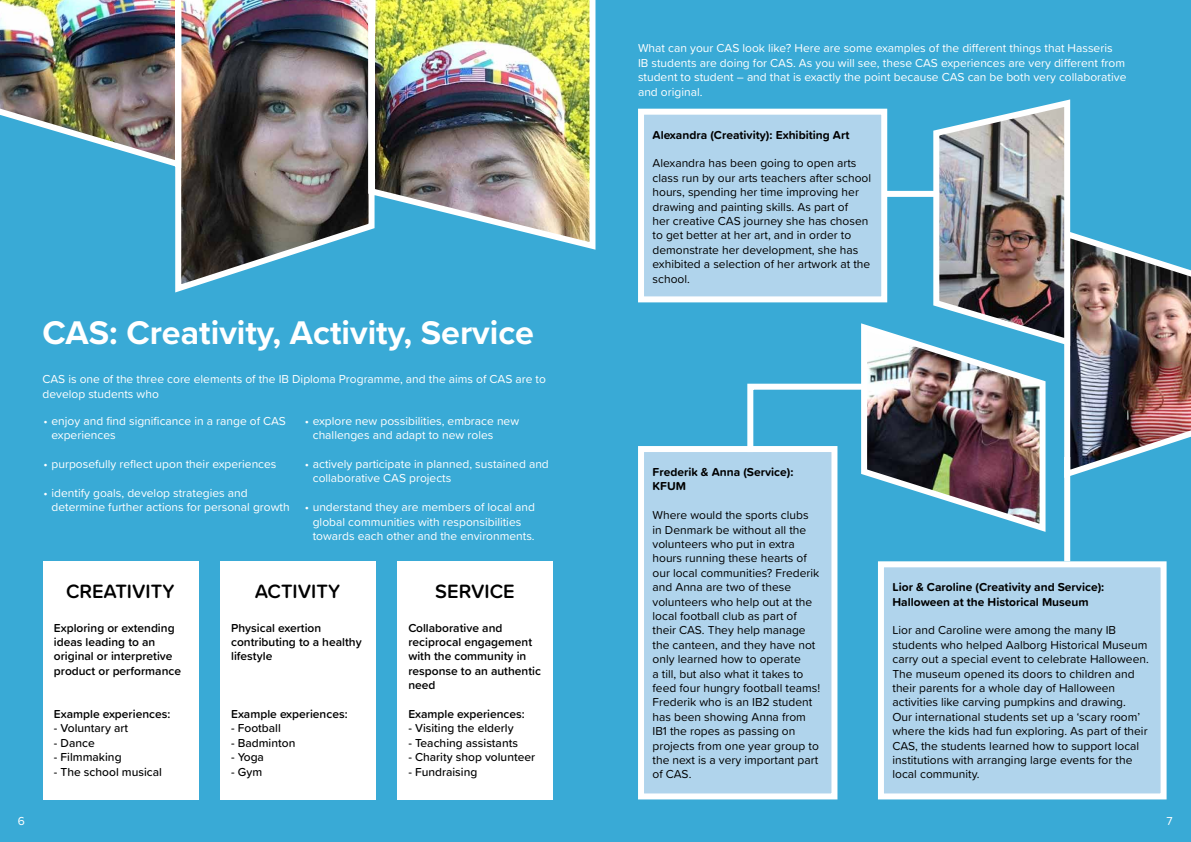
<style>
.page{position:relative;width:1191px;height:842px;background:#39aad6}
.page>*{position:absolute;margin:0;border:0;box-sizing:border-box;transform-origin:0 0}
.t1{font:700 34px "Proxima Nova";color:#fff}
.t2{font:600 20px "Proxima Soft";color:#000}
.t3{font:12px/14.4px "Proxima Soft";color:#000}
.t4{font:12px/14.4px "Proxima Soft";color:#fff}
.t5{font:600 12px/14.4px "Proxima Soft";color:#000}
.t6{font:500 12px "Proxima Soft";color:#000}
.t7{font:700 12px/14.4px "Proxima Soft";color:#000}
</style>
<div class="page">
<div style="left:881px;top:564px;width:282px;height:232px;background:#b0d4ec"></div>
<div style="left:878px;top:561px;width:288px;height:238px;border:6px solid #fff"></div>
<div style="left:641px;top:112px;width:243px;height:187px;background:#b0d4ec"></div>
<div style="left:638px;top:109px;width:249px;height:193px;border:6px solid #fff"></div>
<div style="left:641px;top:449px;width:193px;height:347px;background:#b0d4ec"></div>
<div style="left:638px;top:446px;width:199px;height:353px;border:6px solid #fff"></div>
<div style="left:43px;top:561px;width:155px;height:238px;background:#fff"></div>
<div style="left:397px;top:561px;width:156px;height:238px;background:#fff"></div>
<div style="left:220px;top:561px;width:156px;height:238px;background:#fff"></div>
<img style="left:930px;top:99px;width:261px;height:383px">
<img style="left:861px;top:319px;width:189px;height:213px">
<div style="left:1064px;top:457px;width:6px;height:104px;background:#fff"></div>
<div style="left:884px;top:191px;width:51px;height:6px;background:#fff"></div>
<svg style="left:744px;top:381px;width:125px;height:77px"></svg>
<img style="left:0;top:0;width:596px;height:293px">
<p class="t4" style="left:638px;top:41px;width:490px">What can your CAS look like? Here are some examples of the different things that Hasseris<br>IB students are doing for CAS. As you will see, these CAS experiences are very different from student to student – and that is exactly the point because CAS can be both very collaborative and original.</p>
<h1 class="t1" style="left:43px;top:308px;width:493px">CAS: Creativity, Activity, Service</h1>
<p class="t4" style="left:43px;top:372px;width:505px">CAS is one of the three core elements of the IB Diploma Programme, and the aims of CAS are to develop students who</p>
<p class="t4" style="left:52px;top:413px;width:236px;text-indent:-8px">• enjoy and find significance in a range of CAS experiences</p>
<p class="t4" style="left:44px;top:456px;width:234px">• purposefully reflect upon their experiences</p>
<p class="t4" style="left:52px;top:485px;width:240px;text-indent:-8px">• identify goals, develop strategies and determine further actions for personal growth</p>
<p class="t4" style="left:313px;top:413px;width:208px;text-indent:-8px">• explore new possibilities, embrace new challenges and adapt to new roles</p>
<p class="t4" style="left:313px;top:456px;width:238px;text-indent:-8px">• actively participate in planned, sustained and collaborative CAS projects</p>
<p class="t4" style="left:313px;top:499px;width:224px;text-indent:-8px">• understand they are members of local and global communities with responsibilities towards each other and the environments.</p>
<h2 class="t2" style="left:66px;top:576px;width:110px">CREATIVITY</h2>
<p class="t5" style="left:54px;top:620px;width:129px">Exploring or extending ideas leading to an original or interpretive product or performance</p>
<p class="t5" style="left:54px;top:706px;width:118px">Example experiences:</p>
<p class="t6" style="left:54px;top:719px;width:76px">- Voluntary art</p>
<p class="t6" style="left:54px;top:734px;width:42px">- Dance</p>
<p class="t6" style="left:54px;top:748px;width:69px">- Filmmaking</p>
<p class="t6" style="left:54px;top:762px;width:110px">- The school musical</p>
<h2 class="t2" style="left:255px;top:576px;width:87px">ACTIVITY</h2>
<p class="t5" style="left:231px;top:620px;width:132px">Physical exertion contributing to a healthy lifestyle</p>
<p class="t5" style="left:231px;top:706px;width:118px">Example experiences:</p>
<p class="t6" style="left:231px;top:719px;width:51px">- Football</p>
<p class="t6" style="left:231px;top:734px;width:66px">- Badminton</p>
<p class="t6" style="left:231px;top:748px;width:34px">- Yoga</p>
<p class="t6" style="left:231px;top:762px;width:33px">- Gym</p>
<h2 class="t2" style="left:435px;top:576px;width:81px">SERVICE</h2>
<p class="t5" style="left:408px;top:620px;width:134px">Collaborative and reciprocal engagement with the community in response to an authentic need</p>
<p class="t5" style="left:408px;top:706px;width:118px">Example experiences:</p>
<p class="t6" style="left:408px;top:719px;width:107px">- Visiting the elderly</p>
<p class="t6" style="left:408px;top:734px;width:111px">- Teaching assistants</p>
<p class="t6" style="left:408px;top:748px;width:128px">- Charity shop volunteer</p>
<p class="t6" style="left:408px;top:762px;width:70px">- Fundraising</p>
<p class="t7" style="left:652px;top:127px;width:198px">Alexandra (Creativity): Exhibiting Art</p>
<p class="t3" style="left:652px;top:156px;width:220px">Alexandra has been going to open arts class run by our arts teachers after school hours, spending her time improving her drawing and painting skills. As part of<br>her creative CAS journey she has chosen to get better at her art, and in order to demonstrate her development, she has exhibited a selection of her artwork at the school.</p>
<p class="t7" style="left:652px;top:464px;width:142px">Frederik &amp; Anna (Service):<br>KFUM</p>
<p class="t3" style="left:652px;top:507px;width:169px">Where would the sports clubs in Denmark be without all the volunteers who put in extra hours running these hearts of our local communities? Frederik and Anna are two of these volunteers who help out at the local football club as part of their CAS. They help manage the canteen, and they have not only learned how to operate<br>a till, but also what it takes to feed four hungry football teams!<br>Frederik who is an IB2 student has been showing Anna from<br>IB1 the ropes as passing on projects from one year group to the next is a very important part of CAS.</p>
<p class="t7" style="left:892px;top:580px;width:213px">Lior &amp; Caroline (Creativity and Service):<br>Halloween at the Historical Museum</p>
<p class="t3" style="left:892px;top:623px;width:258px">Lior and Caroline were among the many IB students who helped Aalborg Historical Museum carry out a special event to celebrate Halloween.<br>The museum opened its doors to children and their parents for a whole day of Halloween activities like carving pumpkins and drawing.<br>Our international students set up a ‘scary room’ where the kids had fun exploring. As part of their CAS, the students learned how to support local institutions with arranging large events for the local community.</p>
<p class="t4" style="left:18px;top:814px;width:9px">6</p>
<p class="t4" style="left:1166px;top:814px;width:8px">7</p>
</div>
